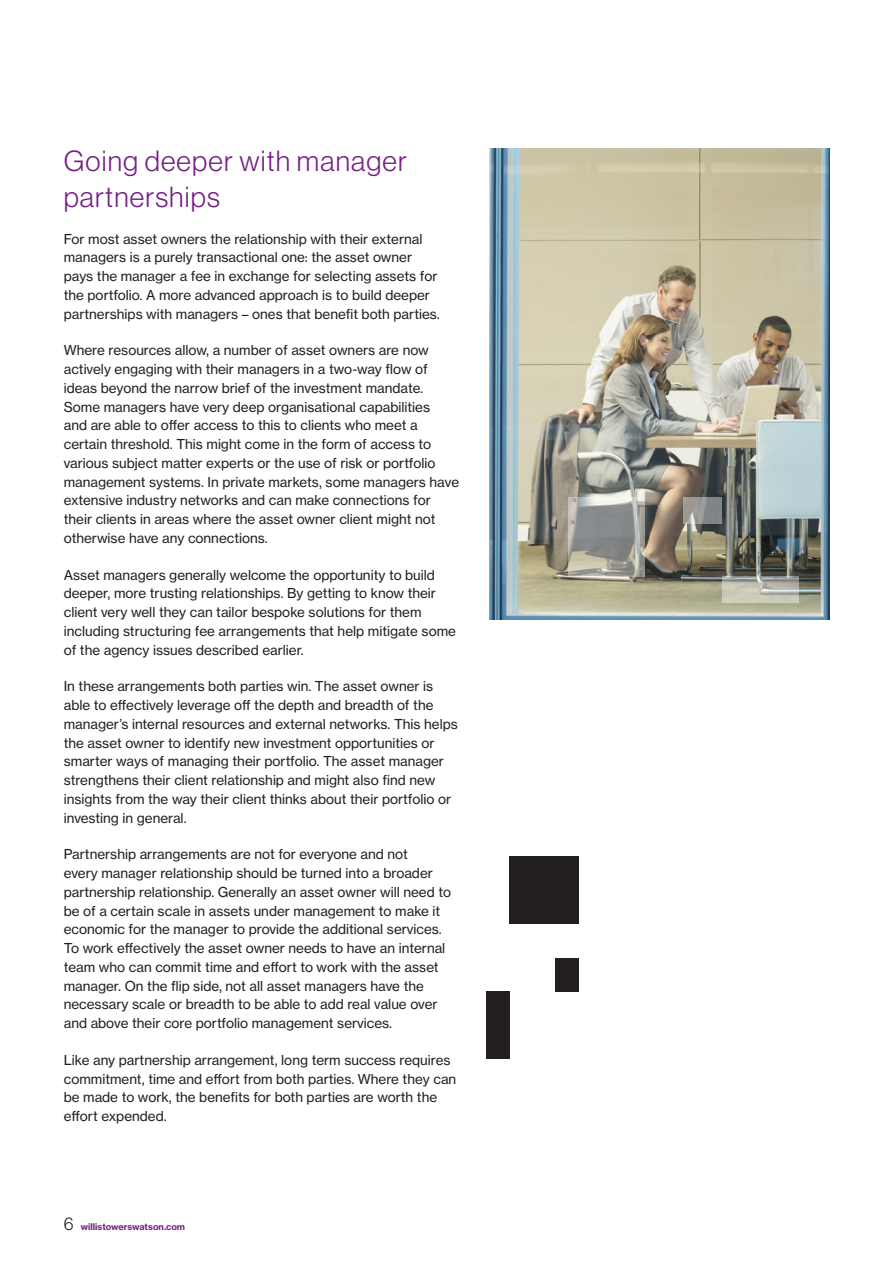
<style>
.page{position:relative;width:893px;height:1263px;background:#fff}
.page>*{position:absolute;margin:0;border:0;box-sizing:border-box;transform-origin:0 0}
.Subtitle_1__23_26_Li{font:28.5px/36px "N Haas Grotesk DS Std 45 Lt";letter-spacing:.04em;color:#752183}
.Body_text_black{font:13.5px/18.8px "N Haas Grotesk TX Std 55 Rg";color:#231f20}
.t1{font:9px "N Haas Grotesk TX Std 75 Bd";color:#752183}
.s1{font-family:"N Haas Grotesk DS Std 45 Lt";font-size:18px;color:#231f20}
</style>
<div class="page">
<img style="left:489px;top:149px;width:340px;height:470px">
<svg style="left:722px;top:577px;width:76px;height:26px;background:#bcbcb1"></svg>
<svg style="left:568px;top:497px;width:77px;height:80px;background:#a0a19c"></svg>
<svg style="left:683px;top:497px;width:39px;height:26px"></svg>
<div style="left:486px;top:992px;width:23px;height:67px;background:#231f20"></div>
<div style="left:509px;top:856px;width:69px;height:68px;background:#231f20"></div>
<div style="left:555px;top:958px;width:23px;height:34px;background:#231f20"></div>
<p class="Subtitle_1__23_26_Li" style="left:64px;top:143px;width:345px">Going deeper with manager partnerships</p>
<p class="Body_text_black" style="left:64px;top:229px;width:378px">For most asset owners the relationship with their external managers is a purely transactional one: the asset owner pays the manager a fee in exchange for selecting assets for the portfolio. A more advanced approach is to build deeper partnerships with managers – ones that benefit both parties.</p>
<p class="Body_text_black" style="left:64px;top:341px;width:397px">Where resources allow, a number of asset owners are now actively engaging with their managers in a two-way flow of ideas beyond the narrow brief of the investment mandate.<br>Some managers have very deep organisational capabilities<br>and are able to offer access to this to clients who meet a certain threshold. This might come in the form of access to various subject matter experts or the use of risk or portfolio management systems. In private markets, some managers have extensive industry networks and can make connections for their clients in areas where the asset owner client might not otherwise have any connections.</p>
<p class="Body_text_black" style="left:64px;top:565px;width:394px">Asset managers generally welcome the opportunity to build deeper, more trusting relationships. By getting to know their client very well they can tailor bespoke solutions for them including structuring fee arrangements that help mitigate some of the agency issues described earlier.</p>
<p class="Body_text_black" style="left:64px;top:677px;width:396px">In these arrangements both parties win. The asset owner is able to effectively leverage off the depth and breadth of the manager’s internal resources and external networks. This helps the asset owner to identify new investment opportunities or smarter ways of managing their portfolio. The asset manager strengthens their client relationship and might also find new insights from the way their client thinks about their portfolio or investing in general.</p>
<p class="Body_text_black" style="left:64px;top:845px;width:389px">Partnership arrangements are not for everyone and not<br>every manager relationship should be turned into a broader partnership relationship. Generally an asset owner will need to be of a certain scale in assets under management to make it economic for the manager to provide the additional services.<br>To work effectively the asset owner needs to have an internal team who can commit time and effort to work with the asset manager. On the flip side, not all asset managers have the necessary scale or breadth to be able to add real value over and above their core portfolio management services.</p>
<p class="Body_text_black" style="left:64px;top:1050px;width:394px">Like any partnership arrangement, long term success requires commitment, time and effort from both parties. Where they can be made to work, the benefits for both parties are worth the effort expended.</p>
<p class="t1" style="left:64px;top:1221px;width:123px"><span class="s1">6</span> willistowerswatson.com</p>
</div>
